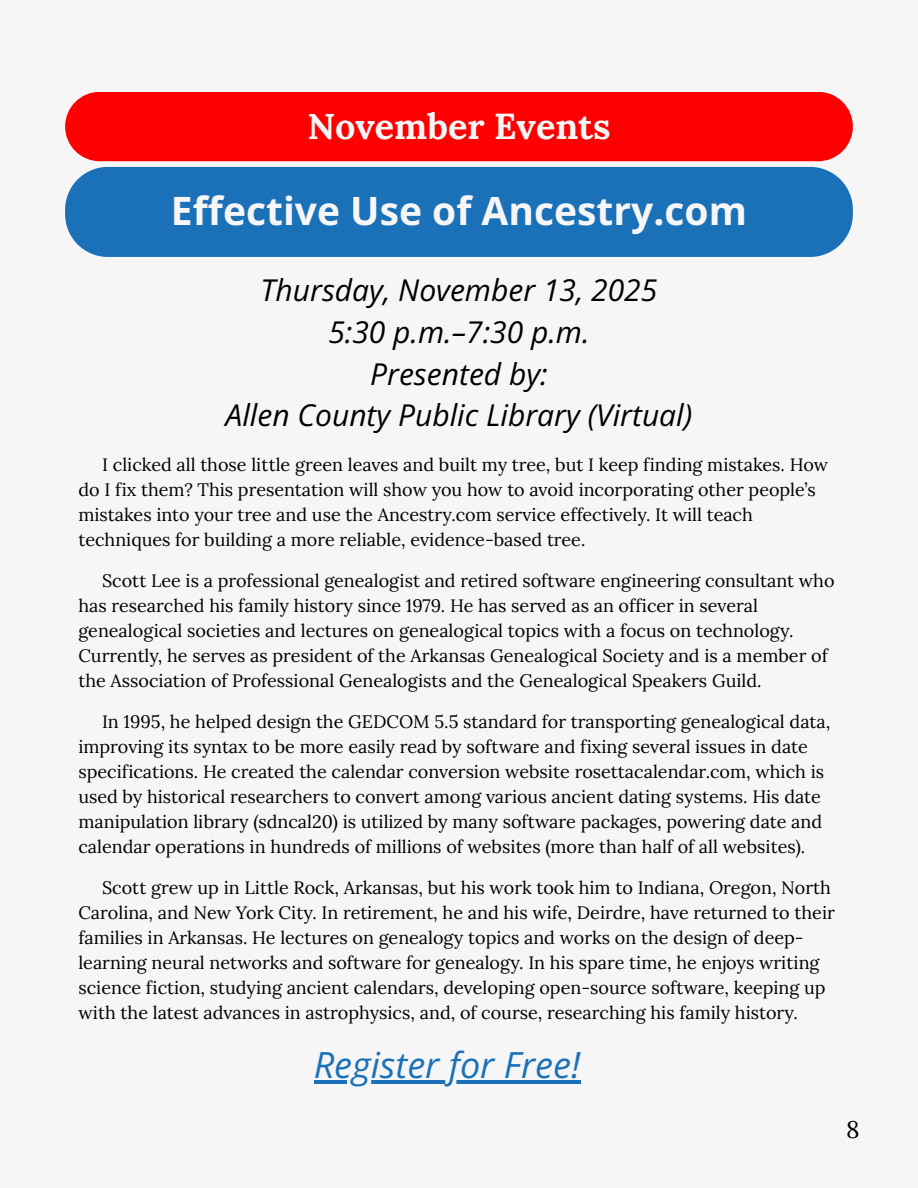
<style>
.page{position:relative;width:918px;height:1188px;background:#f6f6f6}
.page>*{position:absolute;margin:0;border:0;box-sizing:border-box;transform-origin:0 0}
.t1{font:700 39px "Open Sans";color:#f6f6f6}
.t2{font:italic 36px "Open Sans";color:#1b71b8}
.t3{font:700 36px "Lora";color:#f6f6f6}
.t4{font:italic 30px/41.7px "Open Sans";color:#000;text-align:center}
.t5{font:24px "Lora";color:#000}
.t6{font:18px/25px "Lora";color:#000}
</style>
<div class="page">
<div style="left:65px;top:92px;width:788px;height:69px;background:#f00"></div>
<div style="left:65px;top:167px;width:788px;height:90px;background:#1b71b8"></div>
<hr style="left:314px;top:1080px;width:267px;height:4px;background:#1b71b8">
<h2 class="t3" style="left:307px;top:103px;width:305px">November Events</h2>
<h1 class="t1" style="left:171px;top:184px;width:577px">Effective Use of Ancestry.com</h1>
<h3 class="t4" style="left:226px;top:269px;width:468px">Thursday, November 13, 2025<br>5:30 p.m.–7:30 p.m.<br>Presented by:<br>Allen County Public Library (Virtual)</h3>
<p class="t6" style="left:78px;top:452px;width:751px;text-indent:24px">I clicked all those little green leaves and built my tree, but I keep finding mistakes. How do I fix them? This presentation will show you how to avoid incorporating other people’s mistakes into your tree and use the Ancestry.com service effectively. It will teach techniques for building a more reliable, evidence-based tree.</p>
<p class="t6" style="left:78px;top:568px;width:758px;text-indent:24px">Scott Lee is a professional genealogist and retired software engineering consultant who has researched his family history since 1979. He has served as an officer in several genealogical societies and lectures on genealogical topics with a focus on technology.<br>Currently, he serves as president of the Arkansas Genealogical Society and is a member of the Association of Professional Genealogists and the Genealogical Speakers Guild.</p>
<p class="t6" style="left:78px;top:709px;width:753px;text-indent:24px">In 1995, he helped design the GEDCOM 5.5 standard for transporting genealogical data, improving its syntax to be more easily read by software and fixing several issues in date specifications. He created the calendar conversion website rosettacalendar.com, which is used by historical researchers to convert among various ancient dating systems. His date manipulation library (sdncal20) is utilized by many software packages, powering date and calendar operations in hundreds of millions of websites (more than half of all websites).</p>
<p class="t6" style="left:78px;top:875px;width:758px;text-indent:24px">Scott grew up in Little Rock, Arkansas, but his work took him to Indiana, Oregon, North Carolina, and New York City. In retirement, he and his wife, Deirdre, have returned to their families in Arkansas. He lectures on genealogy topics and works on the design of deep&shy;learning neural networks and software for genealogy. In his spare time, he enjoys writing science fiction, studying ancient calendars, developing open-source software, keeping up with the latest advances in astrophysics, and, of course, researching his family history.</p>
<h2 class="t2" style="left:314px;top:1039px;width:268px">Register for Free!</h2>
<h3 class="t5" style="left:846px;top:1114px;width:15px">8</h3>
</div>
